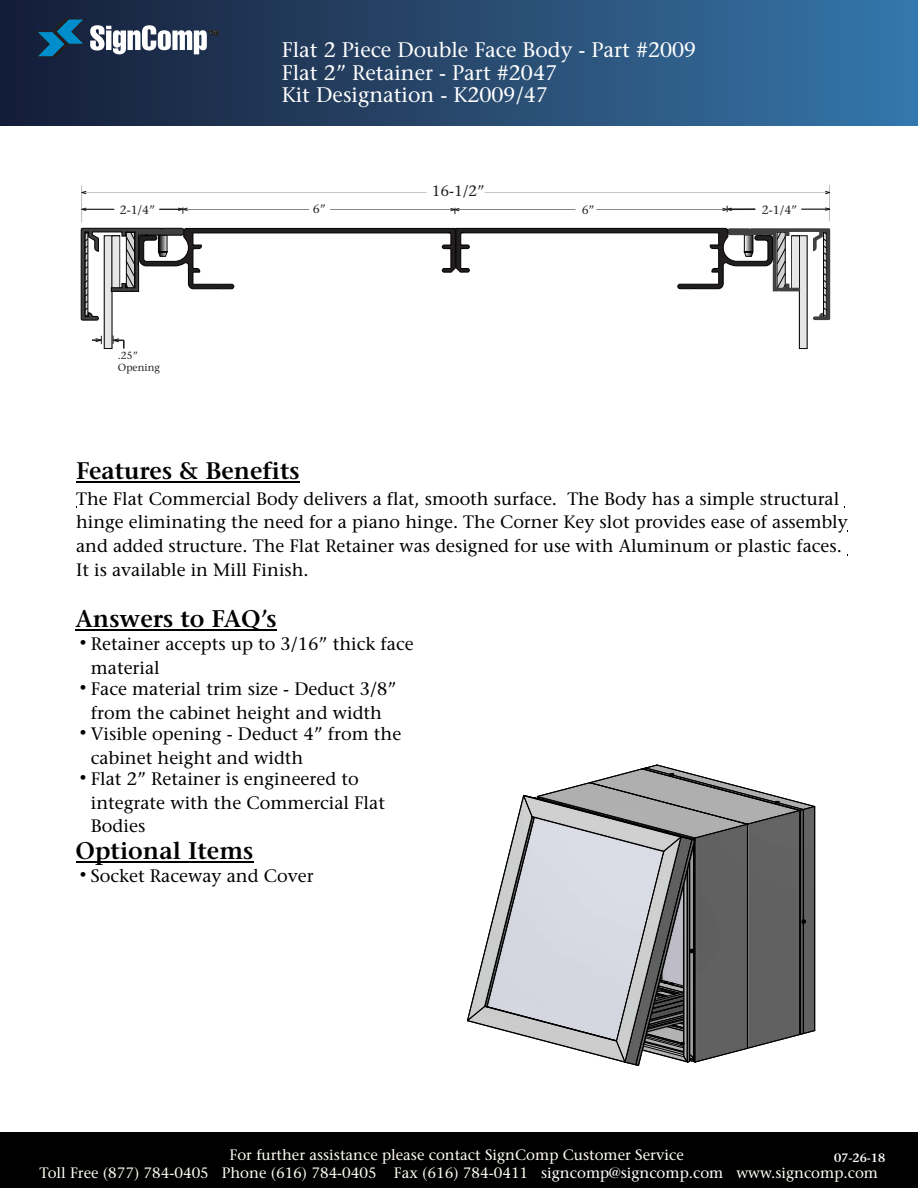
<style>
.page{position:relative;width:918px;height:1188px;background:#fff}
.page>*{position:absolute;margin:0;border:0;box-sizing:border-box;transform-origin:0 0}
.t1{font:600 24px "Stone Serif";color:#000}
.t2{font:600 23.85px "Stone Serif";color:#000}
.t3{font:21px/22.5px "Stone Serif";color:#fff}
.t4{font:18px/23.5px "Stone Serif";color:#000}
.t5{font:15px/17.9px "Stone Serif";color:#fefcf2;text-align:center}
.t6{font:15px "Stone Serif";color:#231f20}
.t7{font:600 12.15px "Stone Serif";color:#fff}
.t8{font:12px "Stone Serif";color:#231f20}
.t9{font:10.35px/12.3px "Stone Serif";color:#231f20}
.s1{color:#fff}
</style>
<div class="page">
<img style="left:0;top:0;width:917px;height:126px">
<div style="left:0;top:1132px;width:918px;height:56px;background:#000"></div>
<svg style="left:35px;top:18px;width:184px;height:40px"></svg>
<hr style="left:76px;top:481px;width:224px;height:1px;background:#000">
<svg style="left:467px;top:765px;width:349px;height:301px"></svg>
<hr style="left:76px;top:629px;width:201px;height:1px;background:#000">
<hr style="left:76px;top:862px;width:177px;height:1px;background:#000">
<hr style="left:83px;top:209px;width:31px;height:1px;background:#221e1f">
<hr style="left:330px;top:209px;width:125px;height:1px;background:#221e1f">
<hr style="left:183px;top:209px;width:126px;height:1px;background:#221e1f">
<hr style="left:82px;top:185px;width:1px;height:38px;background:#221e1f">
<hr style="left:83px;top:192px;width:344px;height:1px;background:#221e1f">
<hr style="left:485px;top:192px;width:343px;height:1px;background:#221e1f">
<svg style="left:81px;top:208px;width:5px;height:3px"></svg>
<svg style="left:81px;top:191px;width:5px;height:3px"></svg>
<svg style="left:159px;top:207px;width:29px;height:7px"></svg>
<hr style="left:830px;top:185px;width:1px;height:36px;background:#221e1f">
<svg style="left:801px;top:208px;width:30px;height:3px"></svg>
<svg style="left:825px;top:191px;width:6px;height:3px"></svg>
<svg style="left:722px;top:206px;width:33px;height:6px"></svg>
<hr style="left:457px;top:209px;width:119px;height:1px;background:#221e1f">
<hr style="left:596px;top:209px;width:130px;height:1px;background:#221e1f">
<svg style="left:450px;top:208px;width:9px;height:6px"></svg>
<svg style="left:81px;top:228px;width:749px;height:121px"></svg>
<p class="t3" style="left:282px;top:41px;width:416px">Flat 2 Piece Double Face Body - Part #2009<br>Flat 2” Retainer - Part #2047<br>Kit Designation - K2009/47</p>
<p class="t6" style="left:432px;top:185px;width:54px">16-1/2”</p>
<p class="t8" style="left:120px;top:205px;width:37px">2-1/4”</p>
<p class="t8" style="left:313px;top:204px;width:14px">6”</p>
<p class="t8" style="left:762px;top:205px;width:37px">2-1/4”</p>
<p class="t8" style="left:582px;top:205px;width:14px">6”</p>
<p class="t9" style="left:118px;top:350px;width:44px">.25”<br>Opening</p>
<h2 class="t2" style="left:76px;top:461px;width:225px">Features &amp; Benefits</h2>
<p class="t4" style="left:76px;top:488px;width:773px">The Flat Commercial Body delivers a flat, smooth surface. The Body has a simple structural hinge eliminating the need for a piano hinge. The Corner Key slot provides ease of assembly and added structure. The Flat Retainer was designed for use with Aluminum or plastic faces.<br>It is available in Mill Finish.</p>
<h1 class="t1" style="left:76px;top:609px;width:203px">Answers to FAQ’s</h1>
<p class="t4" style="left:91px;top:634px;width:324px">Retainer accepts up to 3/16” thick face material</p>
<p class="t4" style="left:91px;top:679px;width:307px">Face material trim size - Deduct 3/8” from the cabinet height and width</p>
<p class="t4" style="left:91px;top:724px;width:312px">Visible opening - Deduct 4” from the cabinet height and width</p>
<p class="t4" style="left:91px;top:769px;width:296px">Flat 2” Retainer is engineered to integrate with the Commercial Flat<br>Bodies</p>
<h1 class="t1" style="left:76px;top:841px;width:179px">Optional Items</h1>
<p class="t4" style="left:91px;top:866px;width:224px">Socket Raceway and Cover</p>
<p class="t5" style="left:40px;top:1147px;width:840px">For further assistance please contact SignComp Customer Service<br>Toll Free (877) 784-0405 Phone (616) 784-0405 Fax (616) 784-0411 <span class="s1">signcomp@signcomp.com</span> www.signcomp.com</p>
<p class="t7" style="left:834px;top:1153px;width:53px">07-26-18</p>
</div>
